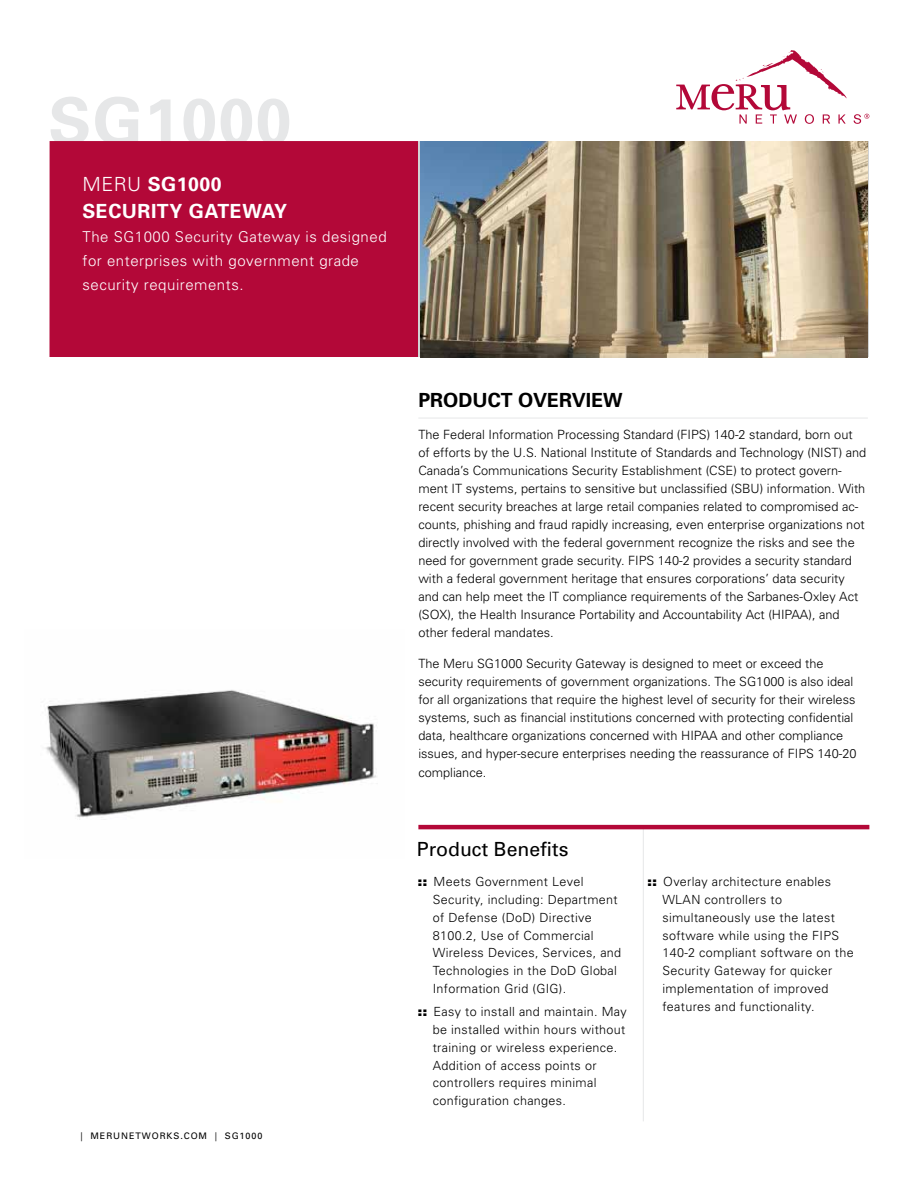
<style>
.page{position:relative;width:918px;height:1188px;background:#fff}
.page>*{position:absolute;margin:0;border:0;box-sizing:border-box;transform-origin:0 0}
.t1{font:700 64.5px "Univers";letter-spacing:.02em;color:#e6e7e8}
.t2{font:700 19.5px/27px "Univers";letter-spacing:.025em;color:#fff}
.t3{font:700 19.5px "Univers";color:#000}
.t4{font:19.5px "Univers";color:#000}
.t5{font:300 15px/24px "Univers";letter-spacing:.035em;color:#fff}
.t6{font:300 12.75px/18px "Univers";color:#000}
.t7{font:300 12.6px/17.7px "Univers";letter-spacing:.025em;color:#000}
.t8{font:9px "Univers";letter-spacing:.1em;color:#000}
.s1{font-weight:300}
.s2{font-weight:900}
</style>
<div class="page">
<div style="left:50px;top:141px;width:407px;height:216px;background:#b30838"></div>
<img style="left:420px;top:141px;width:448px;height:216px">
<hr style="left:643px;top:829px;width:1px;height:292px;background:#e6e7e8">
<hr style="left:418px;top:825px;width:451px;height:4px;background:#b30838">
<img style="left:45px;top:690px;width:332px;height:128px">
<hr style="left:418px;top:418px;width:450px;height:1px;background:#e6e7e8">
<svg style="left:676px;top:50px;width:171px;height:74px"></svg>
<svg style="left:854px;top:114px;width:15px;height:10px"></svg>
<h1 class="t1" style="left:48px;top:82px;width:245px">SG1000</h1>
<h2 class="t2" style="left:82px;top:170px;width:204px"><span class="s1">MERU</span> SG1000<br>SECURITY GATEWAY</h2>
<p class="t5" style="left:82px;top:225px;width:306px">The SG1000 Security Gateway is designed for enterprises with government grade security requirements.</p>
<p class="t8" style="left:81px;top:1130px;width:183px">| MERUNETWORKS.COM | SG1000</p>
<h2 class="t3" style="left:418px;top:389px;width:206px">PRODUCT OVERVIEW</h2>
<p class="t6" style="left:418px;top:425px;width:450px">The Federal Information Processing Standard (FIPS) 140-2 standard, born out of efforts by the U.S. National Institute of Standards and Technology (NIST) and Canada’s Communications Security Establishment (CSE) to protect govern&shy;ment IT systems, pertains to sensitive but unclassified (SBU) information. With recent security breaches at large retail companies related to compromised ac&shy;counts, phishing and fraud rapidly increasing, even enterprise organizations not directly involved with the federal government recognize the risks and see the need for government grade security. FIPS 140-2 provides a security standard with a federal government heritage that ensures corporations’ data security and can help meet the IT compliance requirements of the Sarbanes-Oxley Act (SOX), the Health Insurance Portability and Accountability Act (HIPAA), and other federal mandates.</p>
<p class="t6" style="left:418px;top:654px;width:440px">The Meru SG1000 Security Gateway is designed to meet or exceed the security requirements of government organizations. The SG1000 is also ideal for all organizations that require the highest level of security for their wireless systems, such as financial institutions concerned with protecting confidential data, healthcare organizations concerned with HIPAA and other compliance issues, and hyper-secure enterprises needing the reassurance of FIPS 140-20</p>
<p class="t6" style="left:418px;top:764px;width:70px">compliance.</p>
<h2 class="t4" style="left:417px;top:838px;width:153px">Product Benefits</h2>
<p class="t7" style="left:433px;top:873px;width:190px;text-indent:-15px"><span class="s2">::</span> Meets Government Level<br>Security, including: Department of Defense (DoD) Directive<br>8100.2, Use of Commercial<br>Wireless Devices, Services, and<br>Technologies in the DoD Global<br>Information Grid (GIG).</p>
<p class="t7" style="left:433px;top:1003px;width:196px;text-indent:-15px"><span class="s2">::</span> Easy to install and maintain. May be installed within hours without training or wireless experience.<br>Addition of access points or controllers requires minimal configuration changes.</p>
<p class="t7" style="left:662px;top:873px;width:193px;text-indent:-15px"><span class="s2">::</span> Overlay architecture enables<br>WLAN controllers to simultaneously use the latest software while using the FIPS<br>140-2 compliant software on the<br>Security Gateway for quicker implementation of improved features and functionality.</p>
</div>
